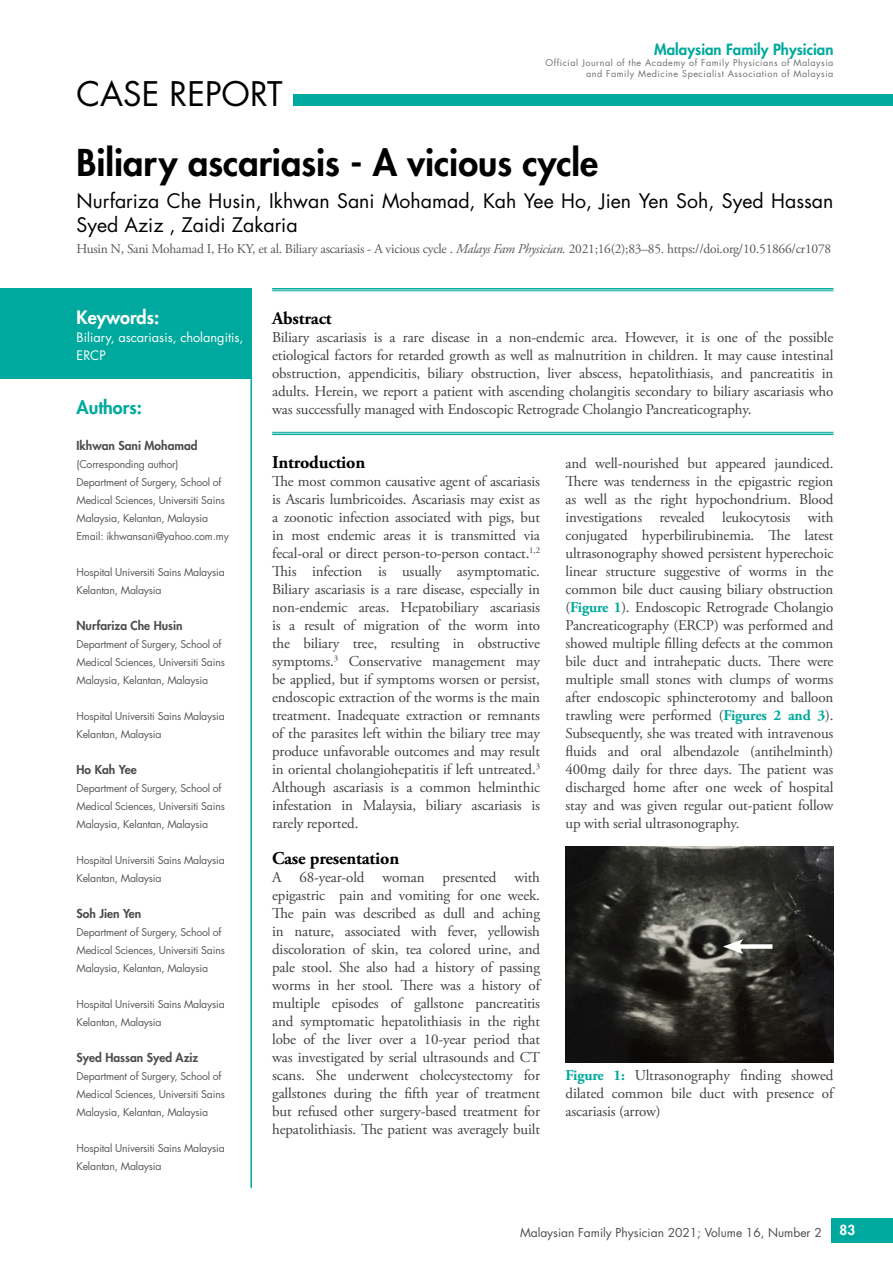
<style>
.page{position:relative;width:893px;height:1263px;background:#fff}
.page>*{position:absolute;margin:0;border:0;box-sizing:border-box;transform-origin:0 0}
.t1{font:800 36px "Futura Std";color:#000}
.t2{font:33px "Futura Std";color:#000}
.t3{font:19.5px/23.4px "Futura Std";color:#000}
.t4{font:700 18px "Adobe Garamond Pro";letter-spacing:-.01em;color:#000}
.t5{font:800 18px "Futura Std";color:#fff}
.t6{font:800 18px "Futura Std";color:#00a99d}
.t7{font:15px/18px "Adobe Garamond Pro";letter-spacing:-.01em;color:#414042;text-align:justify}
.t8{font:800 15px "Futura Std";color:#00a99d}
.t9{font:13.5px "Adobe Garamond Pro";letter-spacing:-.02em;color:#58595b}
.t10{font:800 13.5px "Futura Std";color:#fff}
.t11{font:12.75px/18px "Futura Std";color:#fff}
.t12{font:800 12px "Futura Std";color:#4d4d4f}
.t13{font:12px "Futura Std";color:#4d4d4f}
.t14{font:10.5px/18px "Futura Std";letter-spacing:-.02em;color:#58595b}
.t15{font:9px/11.2px "Futura Std";letter-spacing:.06em;color:#6d6e71;text-align:right}
.s1{font-style:italic}
.s2{font-weight:700;color:#00a99d}
</style>
<div class="page">
<div style="left:831px;top:1218px;width:62px;height:24px;background:#00a99d"></div>
<div style="left:293px;top:95px;width:600px;height:11px;background:#00a99d"></div>
<div style="left:0;top:288px;width:252px;height:90px;background:#00a99d"></div>
<hr style="left:250px;top:288px;width:2px;height:900px;background:#00a99d">
<img style="left:566px;top:846px;width:267px;height:216px">
<hr style="left:272px;top:432px;width:561px;height:1px;background:#00a99d">
<hr style="left:272px;top:434px;width:561px;height:1px;background:#00a99d">
<hr style="left:272px;top:290px;width:561px;height:1px;background:#00a99d">
<hr style="left:272px;top:288px;width:561px;height:1px;background:#00a99d">
<div style="left:735px;top:944px;width:37px;height:5px;background:#fff"></div>
<svg style="left:723px;top:939px;width:21px;height:15px"></svg>
<h2 class="t2" style="left:77px;top:73px;width:208px">CASE REPORT</h2>
<p class="t8" style="left:654px;top:40px;width:181px">Malaysian Family Physician</p>
<p class="t15" style="left:545px;top:57px;width:289px">Official Journal of the Academy of Family Physicians of Malaysia and Family Medicine Specialist Association of Malaysia</p>
<h1 class="t1" style="left:77px;top:140px;width:523px">Biliary ascariasis - A vicious cycle</h1>
<h3 class="t3" style="left:77px;top:190px;width:758px">Nurfariza Che Husin, Ikhwan Sani Mohamad, Kah Yee Ho, Jien Yen Soh, Syed Hassan<br>Syed Aziz , Zaidi Zakaria</h3>
<p class="t9" style="left:77px;top:240px;width:756px">Husin N, Sani Mohamad I, Ho KY, et al. Biliary ascariasis - A vicious cycle . <span class="s1">Malays Fam Physician.</span> 2021;16(2);83–85. https://doi.org/10.51866/cr1078</p>
<p class="t5" style="left:77px;top:306px;width:84px">Keywords:</p>
<p class="t11" style="left:77px;top:328px;width:168px">Biliary, ascariasis, cholangitis,<br>ERCP</p>
<p class="t6" style="left:77px;top:396px;width:67px">Authors:</p>
<p class="t12" style="left:77px;top:438px;width:123px">Ikhwan Sani Mohamad</p>
<p class="t14" style="left:77px;top:455px;width:154px">(Corresponding author)<br>Department of Surgery, School of<br>Medical Sciences, Universiti Sains<br>Malaysia, Kelantan, Malaysia<br>Email: ikhwansani@yahoo.com.my</p>
<p class="t14" style="left:77px;top:563px;width:150px">Hospital Universiti Sains Malaysia<br>Kelantan, Malaysia</p>
<p class="t12" style="left:77px;top:618px;width:108px">Nurfariza Che Husin</p>
<p class="t14" style="left:77px;top:635px;width:150px">Department of Surgery, School of<br>Medical Sciences, Universiti Sains<br>Malaysia, Kelantan, Malaysia</p>
<p class="t14" style="left:77px;top:707px;width:150px">Hospital Universiti Sains Malaysia<br>Kelantan, Malaysia</p>
<p class="t12" style="left:77px;top:762px;width:62px">Ho Kah Yee</p>
<p class="t14" style="left:77px;top:779px;width:150px">Department of Surgery, School of<br>Medical Sciences, Universiti Sains<br>Malaysia, Kelantan, Malaysia</p>
<p class="t14" style="left:77px;top:851px;width:150px">Hospital Universiti Sains Malaysia<br>Kelantan, Malaysia</p>
<p class="t12" style="left:77px;top:906px;width:66px">Soh Jien Yen</p>
<p class="t14" style="left:77px;top:923px;width:150px">Department of Surgery, School of<br>Medical Sciences, Universiti Sains<br>Malaysia, Kelantan, Malaysia</p>
<p class="t14" style="left:77px;top:995px;width:150px">Hospital Universiti Sains Malaysia<br>Kelantan, Malaysia</p>
<p class="t12" style="left:77px;top:1050px;width:123px">Syed Hassan Syed Aziz</p>
<p class="t14" style="left:77px;top:1067px;width:150px">Department of Surgery, School of<br>Medical Sciences, Universiti Sains<br>Malaysia, Kelantan, Malaysia</p>
<p class="t14" style="left:77px;top:1139px;width:150px">Hospital Universiti Sains Malaysia<br>Kelantan, Malaysia</p>
<p class="t4" style="left:272px;top:308px;width:61px">Abstract</p>
<p class="t7" style="left:272px;top:329px;width:563px">Biliary ascariasis is a rare disease in a non-endemic area. However, it is one of the possible etiological factors for retarded growth as well as malnutrition in children. It may cause intestinal obstruction, appendicitis, biliary obstruction, liver abscess, hepatolithiasis, and pancreatitis in adults. Herein, we report a patient with ascending cholangitis secondary to biliary ascariasis who was successfully managed with Endoscopic Retrograde Cholangio Pancreaticography.</p>
<p class="t4" style="left:272px;top:452px;width:95px">Introduction</p>
<p class="t7" style="left:272px;top:473px;width:269px">The most common causative agent of ascariasis is Ascaris lumbricoides. Ascariasis may exist as a zoonotic infection associated with pigs, but in most endemic areas it is transmitted via fecal-oral or direct person-to-person contact.<sup>1,2<br></sup>This infection is usually asymptomatic.<br>Biliary ascariasis is a rare disease, especially in non-endemic areas. Hepatobiliary ascariasis is a result of migration of the worm into the biliary tree, resulting in obstructive symptoms.<sup>3</sup> Conservative management may be applied, but if symptoms worsen or persist, endoscopic extraction of the worms is the main treatment. Inadequate extraction or remnants of the parasites left within the biliary tree may produce unfavorable outcomes and may result in oriental cholangiohepatitis if left untreated.<sup>3<br></sup>Although ascariasis is a common helminthic infestation in Malaysia, biliary ascariasis is rarely reported.</p>
<p class="t4" style="left:272px;top:848px;width:129px">Case presentation</p>
<p class="t7" style="left:272px;top:869px;width:269px">A 68-year-old woman presented with epigastric pain and vomiting for one week.<br>The pain was described as dull and aching in nature, associated with fever, yellowish discoloration of skin, tea colored urine, and pale stool. She also had a history of passing worms in her stool. There was a history of multiple episodes of gallstone pancreatitis and symptomatic hepatolithiasis in the right lobe of the liver over a 10-year period that was investigated by serial ultrasounds and CT scans. She underwent cholecystectomy for gallstones during the fifth year of treatment but refused other surgery-based treatment for hepatolithiasis. The patient was averagely built</p>
<p class="t7" style="left:566px;top:455px;width:269px">and well-nourished but appeared jaundiced.<br>There was tenderness in the epigastric region as well as the right hypochondrium. Blood investigations revealed leukocytosis with conjugated hyperbilirubinemia. The latest ultrasonography showed persistent hyperechoic linear structure suggestive of worms in the common bile duct causing biliary obstruction (<span class="s2">Figure 1</span>). Endoscopic Retrograde Cholangio Pancreaticography (ERCP) was performed and showed multiple filling defects at the common bile duct and intrahepatic ducts. There were multiple small stones with clumps of worms after endoscopic sphincterotomy and balloon trawling were performed (<span class="s2">Figures 2 and 3</span>).<br>Subsequently, she was treated with intravenous fluids and oral albendazole (antihelminth)<br>400mg daily for three days. The patient was discharged home after one week of hospital stay and was given regular out-patient follow up with serial ultrasonography.</p>
<p class="t7" style="left:566px;top:1067px;width:269px"><span class="s2">Figure 1:</span> Ultrasonography finding showed dilated common bile duct with presence of ascariasis (arrow)</p>
<p class="t13" style="left:520px;top:1225px;width:303px">Malaysian Family Physician 2021; Volume 16, Number 2</p>
<p class="t10" style="left:840px;top:1221px;width:17px">83</p>
</div>
